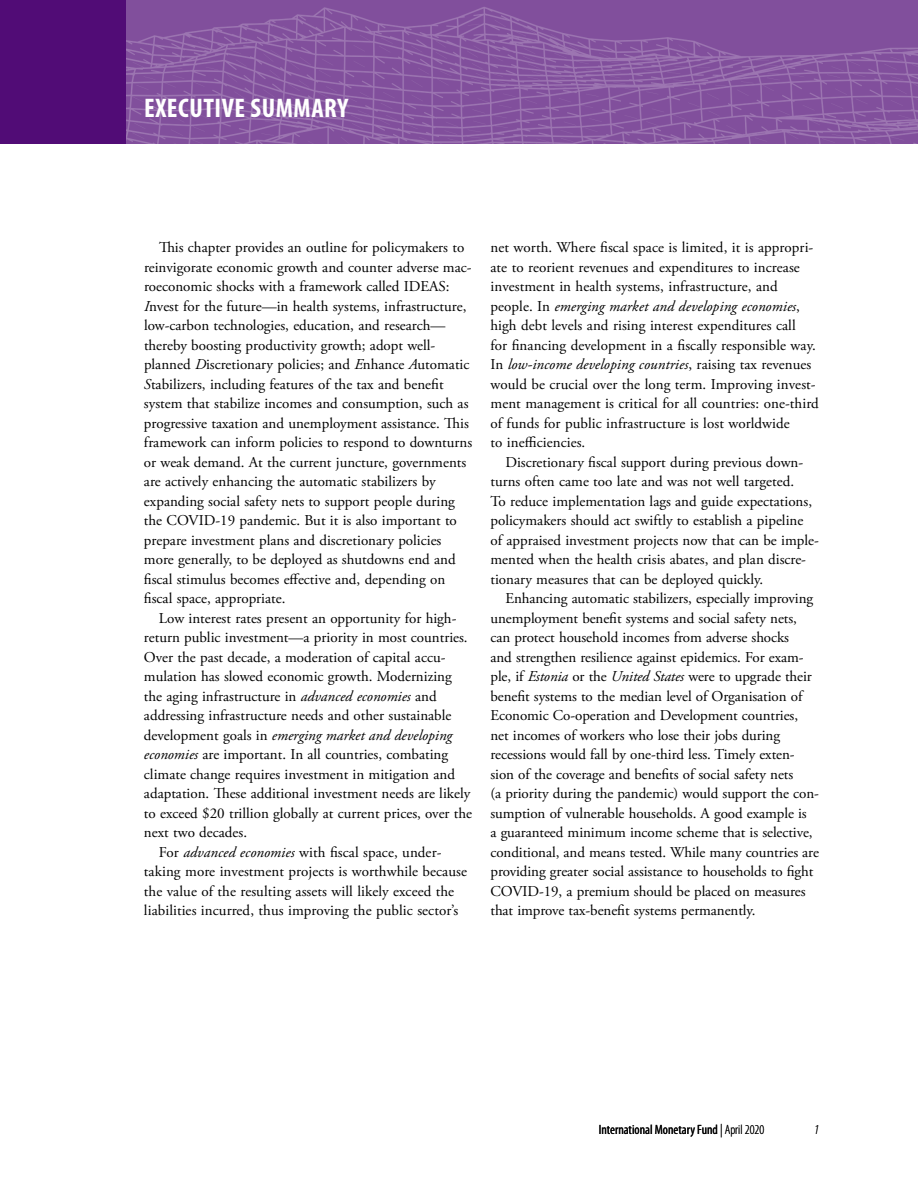
<style>
.page{position:relative;width:918px;height:1188px;background:#fff}
.page>*{position:absolute;margin:0;border:0;box-sizing:border-box;transform-origin:0 0}
.t1{font:700 condensed 27px "Myriad Pro";letter-spacing:.02em;color:#fff}
.t2{font:15px/19.5px "Adobe Garamond Pro";color:#000}
.t3{font:italic 15px "Adobe Garamond Pro";color:#000}
.t4{font:condensed 13.5px "Myriad Pro";color:#000}
.t5{font:italic 300 condensed 13.5px "Myriad Pro";color:#000}
.s1{font-style:italic}
.s2{font-style:normal}
.s3{font-weight:300}
</style>
<div class="page">
<img style="left:126px;top:0;width:792px;height:144px">
<div style="left:0;top:0;width:126px;height:144px;background:#510c76"></div>
<h1 class="t1" style="left:144px;top:91px;width:206px">EXECUTIVE SUMMARY</h1>
<p class="t2" style="left:144px;top:238px;width:330px;text-indent:15px">This chapter provides an outline for policymakers to reinvigorate economic growth and counter adverse mac&shy;roeconomic shocks with a framework called IDEAS:<br><span class="s1">I</span>nvest for the future—in health systems, infrastructure, low-carbon technologies, education, and research— thereby boosting productivity growth; adopt well&shy;planned <span class="s1">D</span>iscretionary policies; and <span class="s1">E</span>nhance <span class="s1">A</span>utomatic <span class="s1">S</span>tabilizers, including features of the tax and benefit system that stabilize incomes and consumption, such as progressive taxation and unemployment assistance. This framework can inform policies to respond to downturns or weak demand. At the current juncture, governments are actively enhancing the automatic stabilizers by expanding social safety nets to support people during the COVID-19 pandemic. But it is also important to prepare investment plans and discretionary policies more generally, to be deployed as shutdowns end and fiscal stimulus becomes effective and, depending on fiscal space, appropriate.</p>
<p class="t2" style="left:159px;top:609px;width:299px">Low interest rates present an opportunity for high-</p>
<p class="t2" style="left:144px;top:628px;width:325px">return public investment—a priority in most countries.</p>
<p class="t2" style="left:144px;top:648px;width:303px">Over the past decade, a moderation of capital accu-</p>
<p class="t2" style="left:144px;top:667px;width:309px">mulation has slowed economic growth. Modernizing</p>
<p class="t2" style="left:144px;top:687px;width:294px">the aging infrastructure in <span class="s1">advanced economies</span> and</p>
<p class="t2" style="left:144px;top:706px;width:309px">addressing infrastructure needs and other sustainable</p>
<p class="t3" style="left:144px;top:726px;width:310px"><span class="s2">development goals in</span> emerging market and developing</p>
<p class="t2" style="left:144px;top:745px;width:306px"><span class="s1">economies</span> are important. In all countries, combating</p>
<p class="t2" style="left:144px;top:765px;width:313px">climate change requires investment in mitigation and</p>
<p class="t2" style="left:144px;top:784px;width:328px">adaptation. These additional investment needs are likely</p>
<p class="t2" style="left:144px;top:804px;width:330px">to exceed $20 trillion globally at current prices, over the</p>
<p class="t2" style="left:144px;top:823px;width:105px">next two decades.</p>
<p class="t2" style="left:159px;top:843px;width:283px">For <span class="s1">advanced economies</span> with fiscal space, under-</p>
<p class="t2" style="left:144px;top:862px;width:325px">taking more investment projects is worthwhile because</p>
<p class="t2" style="left:144px;top:882px;width:312px">the value of the resulting assets will likely exceed the</p>
<p class="t2" style="left:144px;top:901px;width:316px">liabilities incurred, thus improving the public sector’s</p>
<p class="t2" style="left:490px;top:238px;width:330px">net worth. Where fiscal space is limited, it is appropri&shy;ate to reorient revenues and expenditures to increase investment in health systems, infrastructure, and people. In <span class="s1">emerging market and developing economies</span>, high debt levels and rising interest expenditures call<br>for financing development in a fiscally responsible way.<br>In <span class="s1">low-income developing countries</span>, raising tax revenues would be crucial over the long term. Improving invest&shy;ment management is critical for all countries: one-third of funds for public infrastructure is lost worldwide<br>to inefficiencies.</p>
<p class="t2" style="left:490px;top:453px;width:330px;text-indent:15px">Discretionary fiscal support during previous down&shy;turns often came too late and was not well targeted.<br>To reduce implementation lags and guide expectations, policymakers should act swiftly to establish a pipeline<br>of appraised investment projects now that can be imple&shy;mented when the health crisis abates, and plan discre&shy;tionary measures that can be deployed quickly.</p>
<p class="t2" style="left:490px;top:589px;width:330px;text-indent:15px">Enhancing automatic stabilizers, especially improving unemployment benefit systems and social safety nets, can protect household incomes from adverse shocks<br>and strengthen resilience against epidemics. For exam&shy;ple, if <span class="s1">Estonia</span> or the <span class="s1">United States</span> were to upgrade their benefit systems to the median level of Organisation of Economic Co-operation and Development countries, net incomes of workers who lose their jobs during recessions would fall by one-third less. Timely exten&shy;sion of the coverage and benefits of social safety nets<br>(a priority during the pandemic) would support the con&shy;sumption of vulnerable households. A good example is<br>a guaranteed minimum income scheme that is selective, conditional, and means tested. While many countries are providing greater social assistance to households to fight COVID-19, a premium should be placed on measures that improve tax-benefit systems permanently.</p>
<p class="t4" style="left:599px;top:1122px;width:167px">International Monetary Fund <span class="s3">| April 2020</span></p>
<p class="t5" style="left:814px;top:1122px;width:6px">1</p>
</div>
